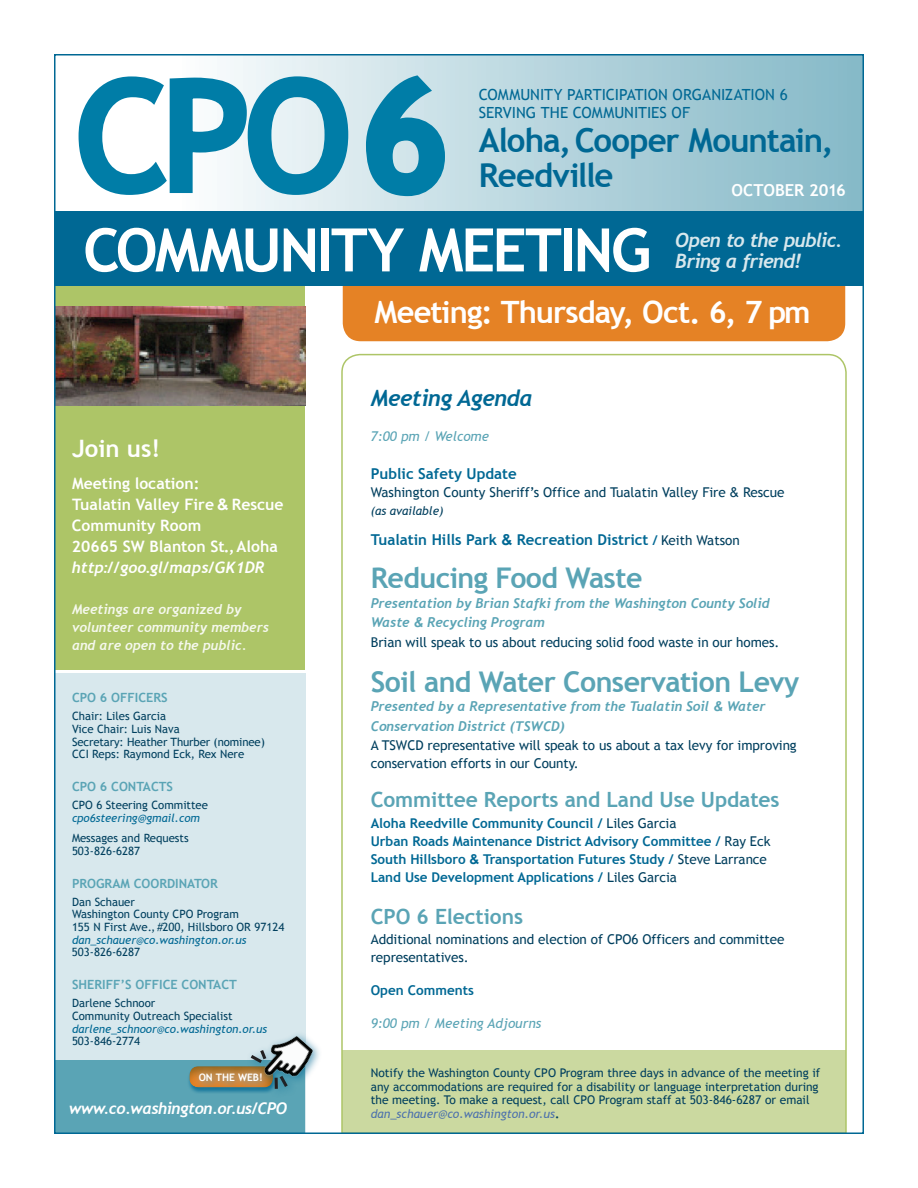
<style>
.page{position:relative;width:918px;height:1188px;background:#fff}
.page>*{position:absolute;margin:0;border:0;box-sizing:border-box;transform-origin:0 0}
.t1{font:700 155.85px "Trebuchet MS";color:#007da7}
.t2{font:700 60px "Trebuchet MS";letter-spacing:-.04em;color:#fff}
.t3{font:700 33px/34.5px "Trebuchet MS";letter-spacing:-.03em;color:#006894}
.t4{font:700 30.75px "Trebuchet MS";letter-spacing:-.03em;color:#fff}
.t5{font:700 28.5px "Trebuchet MS";letter-spacing:-.02em;color:#5aa4b5}
.t6{font:700 24px "Trebuchet MS";color:#fff}
.t7{font:italic 700 22.5px "Trebuchet";letter-spacing:-.02em;color:#006894}
.t8{font:700 21px "Trebuchet MS";letter-spacing:-.005em;color:#5aa4b5}
.t9{font:italic 700 19.5px/21px "Trebuchet";letter-spacing:-.03em;color:#d8e8ed}
.t10{font:700 16.5px "Trebuchet MS";letter-spacing:-.005em;color:#fff}
.t11{font:italic 700 16.05px "Trebuchet";letter-spacing:-.03em;color:#fff}
.t12{font:700 15.75px/21px "Trebuchet MS";color:#fff}
.t13{font:italic 700 15.75px "Trebuchet";color:#fff}
.t14{font:15.3px/17.9px "Trebuchet MS";color:#006894}
.t15{font:700 15px "Trebuchet MS";color:#006894}
.t16{font:13.5px/18px "Trebuchet MS";letter-spacing:-.005em;color:#003f5e}
.t17{font:700 13.5px/18px "Trebuchet MS";letter-spacing:-.005em;color:#006894}
.t18{font:italic 700 13.5px/19.5px "Trebuchet";letter-spacing:-.005em;color:#5aa4b5}
.t19{font:italic 700 13.5px/18px "Trebuchet";color:#f5f8ed}
.t20{font:italic 13.5px "Trebuchet MS";color:#5aa4b5}
.t21{font:700 12.75px "Trebuchet MS";color:#5aa4b5}
.t22{font:12px/13.5px "Trebuchet MS";color:#003f5e}
.t23{font:italic 12px "Trebuchet MS";color:#003f5e}
.t24{font:11.4px/12.8px "Trebuchet MS";color:#003f5e}
.t25{font:italic 11.4px "Trebuchet MS";color:#006894}
.t26{font:700 10.35px "Trebuchet MS";color:#fff}
.s1{font-size:154.2px}
.s2{font-family:"Arial"}
.s3{font-style:italic;color:#006894}
.s4{font-style:italic;font-size:10.2px;color:#006894}
.s5{font-size:13.5px}
.s6{font-weight:400;font-size:13.5px;color:#003f5e}
.s7{font-weight:400;color:#003f5e}
.s8{font-style:italic;color:#4d72ac}
.s9{font-weight:700}
</style>
<div class="page">
<div style="left:343px;top:286px;width:502px;height:55px;background:#e58225"></div>
<div style="left:54px;top:54px;width:810px;height:164px;background:linear-gradient(to right,#fff,#83b8c7)"></div>
<div style="left:55px;top:271px;width:250px;height:399px;background:#adc567"></div>
<img style="left:57px;top:306px;width:248px;height:100px">
<div style="left:55px;top:673px;width:251px;height:461px;background:#d8e8ed"></div>
<div style="left:55px;top:1060px;width:250px;height:74px;background:#5aa4b5"></div>
<div style="left:54px;top:211px;width:810px;height:75px;background:#006894"></div>
<svg style="left:77px;top:75px;width:273px;height:122px"></svg>
<svg style="left:363px;top:72px;width:85px;height:127px"></svg>
<svg style="left:341px;top:353px;width:506px;height:778px"></svg>
<div style="left:187px;top:1066px;width:91px;height:28px;background:#006894;opacity:.75"></div>
<div style="left:187px;top:1064px;width:87px;height:24px;background:#006894;opacity:.4"></div>
<div style="left:194px;top:1068px;width:78px;height:23px;background:#2b85a4"></div>
<div style="left:190px;top:1064px;width:81px;height:26px;background:#fff;opacity:.75"></div>
<div style="left:246px;top:1050px;width:26px;height:23px;background:#006894;opacity:.6"></div>
<svg style="left:247px;top:1050px;width:2px;height:16px"></svg>
<img style="left:249px;top:1034px;width:71px;height:60px">
<div style="left:275px;top:1071px;width:22px;height:25px;background:#006894;opacity:.6"></div>
<div style="left:269px;top:1072px;width:19px;height:27px;background:#006894;opacity:.6"></div>
<svg style="left:275px;top:1072px;width:16px;height:18px"></svg>
<h1 class="t1" style="left:74px;top:39px;width:377px">CPO<span class="s1">6</span></h1>
<h3 class="t14" style="left:479px;top:86px;width:310px">COMMUNITY PARTICIPATION ORGANIZATION 6<br>SERVING THE COMMUNITIES OF</h3>
<h3 class="t3" style="left:479px;top:123px;width:356px">Aloha, Cooper Mountain,<br>Reedville</h3>
<h3 class="t10" style="left:732px;top:180px;width:116px">OCTOBER 2016</h3>
<h2 class="t2" style="left:83px;top:213px;width:570px">COMMUNITY MEETING</h2>
<h3 class="t9" style="left:675px;top:229px;width:169px">Open to the public.<br>Bring a friend!</h3>
<h3 class="t4" style="left:374px;top:293px;width:438px">Meeting: Thursday, Oct. 6, 7 pm</h3>
<h3 class="t6" style="left:72px;top:434px;width:90px">Join us!</h3>
<h3 class="t12" style="left:72px;top:473px;width:213px">Meeting location:<br>Tualatin Valley Fire <span class="s2">&amp;</span> Rescue<br>Community Room<br>20665 SW Blanton St., Aloha</h3>
<h3 class="t13" style="left:72px;top:558px;width:194px">http://goo.gl/maps/GK1DR</h3>
<p class="t19" style="left:72px;top:600px;width:198px">Meetings are organized by volunteer community members and are open to the public.</p>
<p class="t21" style="left:72px;top:690px;width:97px">CPO 6 OFFICERS</p>
<p class="t24" style="left:72px;top:710px;width:194px">Chair: Liles Garcia<br>Vice Chair: Luis Nava<br>Secretary: Heather Thurber (nominee)<br>CCI Reps: Raymond Eck, Rex Nere</p>
<p class="t21" style="left:72px;top:779px;width:103px">CPO 6 CONTACTS</p>
<p class="t24" style="left:72px;top:799px;width:138px">CPO 6 Steering Committee</p>
<p class="t25" style="left:72px;top:811px;width:129px">cpo6steering@gmail.com</p>
<p class="t24" style="left:72px;top:832px;width:118px">Messages and Requests<br>503-826-6287</p>
<p class="t21" style="left:72px;top:875px;width:147px">PROGRAM COORDINATOR</p>
<p class="t24" style="left:72px;top:895px;width:214px">Dan Schauer<br>Washington County CPO Program<br>155 N First Ave., #200, Hillsboro OR 97124 <span class="s3">dan_schauer</span><span class="s4">@</span><span class="s3">co.washington.or.us<br></span>503-826-6287</p>
<p class="t21" style="left:72px;top:977px;width:166px">SHERIFF’S OFFICE CONTACT</p>
<p class="t24" style="left:72px;top:997px;width:197px">Darlene Schnoor<br>Community Outreach Specialist <span class="s3">darlene_schnoor</span><span class="s4">@</span><span class="s3">co.washington.or.us<br></span>503-846-2774</p>
<p class="t26" style="left:199px;top:1071px;width:66px">ON THE WEB!</p>
<h3 class="t11" style="left:69px;top:1098px;width:219px">www.co.washington.or.us/CPO</h3>
<h3 class="t7" style="left:371px;top:385px;width:164px">Meeting Agenda</h3>
<p class="t20" style="left:371px;top:428px;width:120px">7:00 pm / Welcome</p>
<h3 class="t15" style="left:371px;top:465px;width:147px">Public Safety Update</h3>
<p class="t16" style="left:371px;top:484px;width:415px">Washington County Sheriff’s Office and Tualatin Valley Fire <span class="s2">&amp;</span> Rescue</p>
<p class="t23" style="left:371px;top:504px;width:74px">(as available)</p>
<h3 class="t15" style="left:371px;top:530px;width:371px">Tualatin Hills Park <span class="s2">&amp;</span> Recreation District <span class="s5">/</span> <span class="s6">Keith Watson</span></h3>
<h3 class="t5" style="left:371px;top:561px;width:273px">Reducing Food Waste</h3>
<p class="t18" style="left:371px;top:594px;width:401px">Presentation by Brian Stafki from the Washington County Solid<br>Waste <span class="s2">&amp;</span> Recycling Program</p>
<p class="t16" style="left:371px;top:633px;width:410px">Brian will speak to us about reducing solid food waste in our homes.</p>
<h3 class="t5" style="left:371px;top:664px;width:430px">Soil and Water Conservation Levy</h3>
<p class="t18" style="left:371px;top:697px;width:396px">Presented by a Representative from the Tualatin Soil <span class="s2">&amp;</span> Water<br>Conservation District (TSWCD)</p>
<p class="t16" style="left:371px;top:737px;width:427px">A TSWCD representative will speak to us about a tax levy for improving conservation efforts in our County.</p>
<h3 class="t8" style="left:371px;top:787px;width:410px">Committee Reports and Land Use Updates</h3>
<p class="t17" style="left:371px;top:815px;width:401px">Aloha Reedville Community Council / <span class="s7">Liles Garcia<br></span>Urban Roads Maintenance District Advisory Committee / <span class="s7">Ray Eck </span>South Hillsboro <span class="s2">&amp;</span> Transportation Futures Study / <span class="s7">Steve Larrance </span>Land Use Development Applications / <span class="s7">Liles Garcia</span></p>
<h3 class="t8" style="left:371px;top:904px;width:154px">CPO 6 Elections</h3>
<p class="t16" style="left:371px;top:930px;width:415px">Additional nominations and election of CPO6 Officers and committee representatives.</p>
<p class="t17" style="left:371px;top:981px;width:105px">Open Comments</p>
<p class="t20" style="left:371px;top:1015px;width:172px">9:00 pm / Meeting Adjourns</p>
<p class="t22" style="left:371px;top:1066px;width:451px">Notify the Washington County CPO Program three days in advance of the meeting if any accommodations are required for a disability or language interpretation during the meeting. To make a request, call CPO Program staff at 503-846-6287 or email <span class="s8">dan_schauer@co.washington.or.us</span><span class="s9">.</span></p>
</div>
